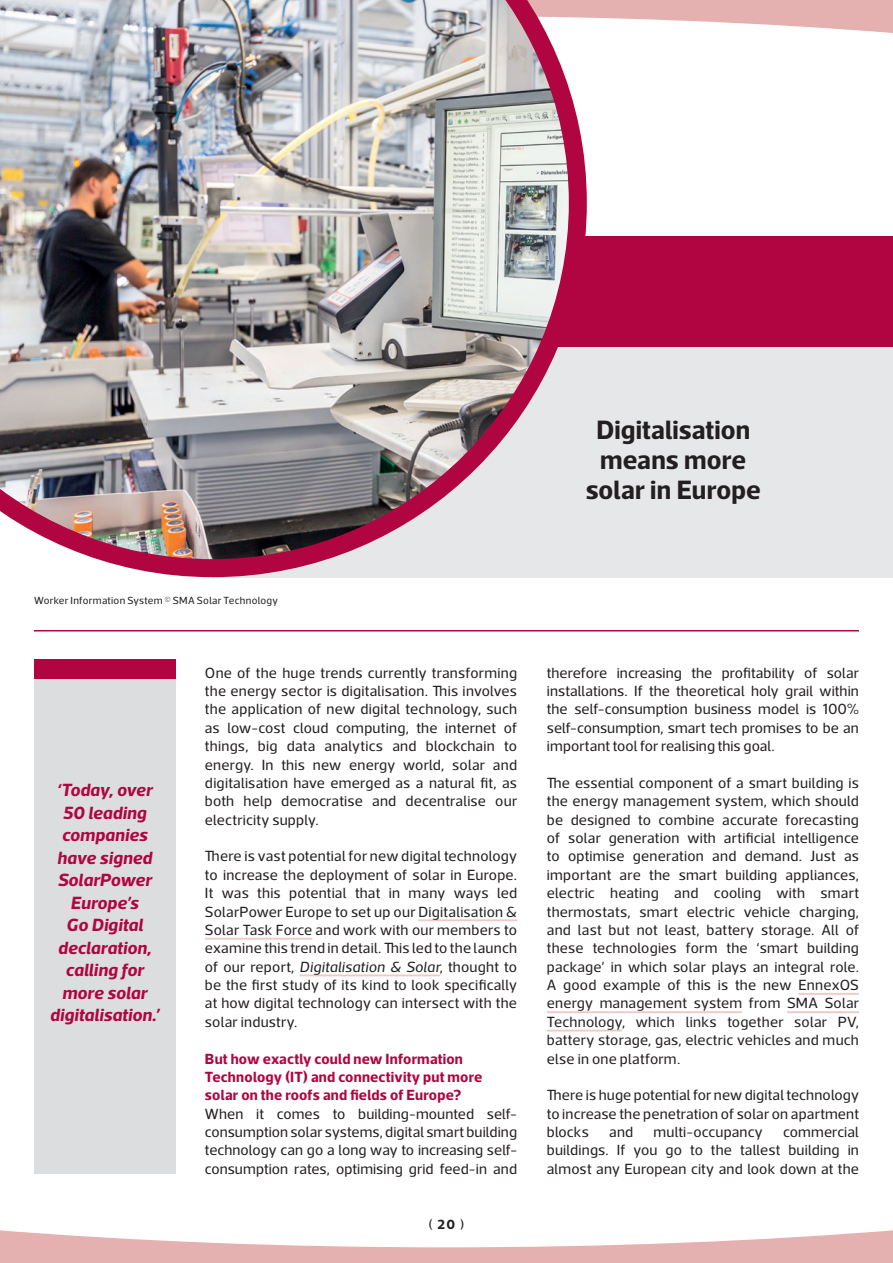
<style>
.page{position:relative;width:893px;height:1263px;background:#fff}
.page>*{position:absolute;margin:0;border:0;box-sizing:border-box;transform-origin:0 0}
.t1{font:700 27px/30px "Acto";letter-spacing:.005em;color:#231f20;text-align:center}
.t2{font:italic 700 18px/22.5px "Acto";letter-spacing:.005em;color:#b00540;text-align:center}
.t3{font:15px/18.5px "Acto";letter-spacing:.01em;color:#231f20;text-align:justify}
.t4{font:700 15px/18.5px "Acto";letter-spacing:.01em;color:#b00540}
.t5{font:13.5px "Acto";color:#231f20}
.t6{font:10.5px "Acto";letter-spacing:.03em;color:#231f20}
.s1{font-style:italic}
.s2{font-weight:700}
</style>
<div class="page">
<div style="left:212px;top:255px;width:681px;height:322px;background:#e6e7e9"></div>
<svg style="left:587px;top:0;width:306px;height:33px"></svg>
<svg style="left:0;top:1230px;width:893px;height:33px"></svg>
<hr style="left:418px;top:919px;width:99px;height:2px;background:#edc9c7">
<hr style="left:205px;top:938px;width:107px;height:2px;background:#edc9c7">
<hr style="left:300px;top:974px;width:140px;height:2px;background:#edc9c7">
<hr style="left:798px;top:993px;width:61px;height:2px;background:#edc9c7">
<hr style="left:547px;top:1011px;width:195px;height:2px;background:#edc9c7">
<hr style="left:787px;top:1011px;width:72px;height:2px;background:#edc9c7">
<hr style="left:547px;top:1030px;width:75px;height:1px;background:#edc9c7">
<div style="left:547px;top:237px;width:346px;height:110px;background:#b00540"></div>
<hr style="left:34px;top:630px;width:825px;height:1px;background:#b00540">
<img style="left:0;top:0;width:587px;height:577px">
<div style="left:34px;top:659px;width:141px;height:515px;background:#dcdddf"></div>
<div style="left:34px;top:659px;width:141px;height:19px;background:#b00540"></div>
<h1 class="t1" style="left:586px;top:414px;width:177px">Digitalisation means more solar in Europe</h1>
<p class="t6" style="left:34px;top:594px;width:245px">Worker Information System © SMA Solar Technology</p>
<p class="t2" style="left:50px;top:778px;width:111px">‘Today, over<br>50 leading companies have signed<br>SolarPower<br>Europe’s<br>Go Digital declaration, calling for more solar digitalisation.’</p>
<p class="t3" style="left:205px;top:663px;width:314px">One of the huge trends currently transforming the energy sector is digitalisation. This involves the application of new digital technology, such as low-cost cloud computing, the internet of things, big data analytics and blockchain to energy. In this new energy world, solar and digitalisation have emerged as a natural fit, as both help democratise and decentralise our electricity supply.</p>
<p class="t3" style="left:205px;top:847px;width:314px">There is vast potential for new digital technology to increase the deployment of solar in Europe.<br>It was this potential that in many ways led SolarPower Europe to set up our Digitalisation &amp; Solar Task Force and work with our members to examine this trend in detail. This led to the launch of our report, <span class="s1">Digitalisation &amp; Solar</span>, thought to be the first study of its kind to look specifically at how digital technology can intersect with the solar industry.</p>
<p class="t4" style="left:205px;top:1049px;width:279px">But how exactly could new Information<br>Technology (IT) and connectivity put more solar on the roofs and fields of Europe?</p>
<p class="t3" style="left:205px;top:1104px;width:314px">When it comes to building-mounted self&shy;consumption solar systems, digital smart building technology can go a long way to increasing self&shy;consumption rates, optimising grid feed-in and</p>
<p class="t5" style="left:428px;top:1216px;width:38px">( <span class="s2">20</span> )</p>
<p class="t3" style="left:547px;top:663px;width:314px">therefore increasing the profitability of solar installations. If the theoretical holy grail within the self-consumption business model is 100% self-consumption, smart tech promises to be an important tool for realising this goal.</p>
<p class="t3" style="left:547px;top:773px;width:314px">The essential component of a smart building is the energy management system, which should be designed to combine accurate forecasting of solar generation with artificial intelligence to optimise generation and demand. Just as important are the smart building appliances, electric heating and cooling with smart thermostats, smart electric vehicle charging, and last but not least, battery storage. All of these technologies form the ‘smart building package’ in which solar plays an integral role.<br>A good example of this is the new EnnexOS energy management system from SMA Solar Technology, which links together solar PV, battery storage, gas, electric vehicles and much else in one platform.</p>
<p class="t3" style="left:547px;top:1086px;width:314px">There is huge potential for new digital technology to increase the penetration of solar on apartment blocks</p>
<p class="t3" style="left:547px;top:1122px;width:314px;text-indent:236px">commercial buildings. If you go to the tallest building in almost any European city and look down at the</p>
<p class="t3" style="left:609px;top:1122px;width:26px">and</p>
<p class="t3" style="left:654px;top:1122px;width:111px">multi-occupancy</p>
</div>
